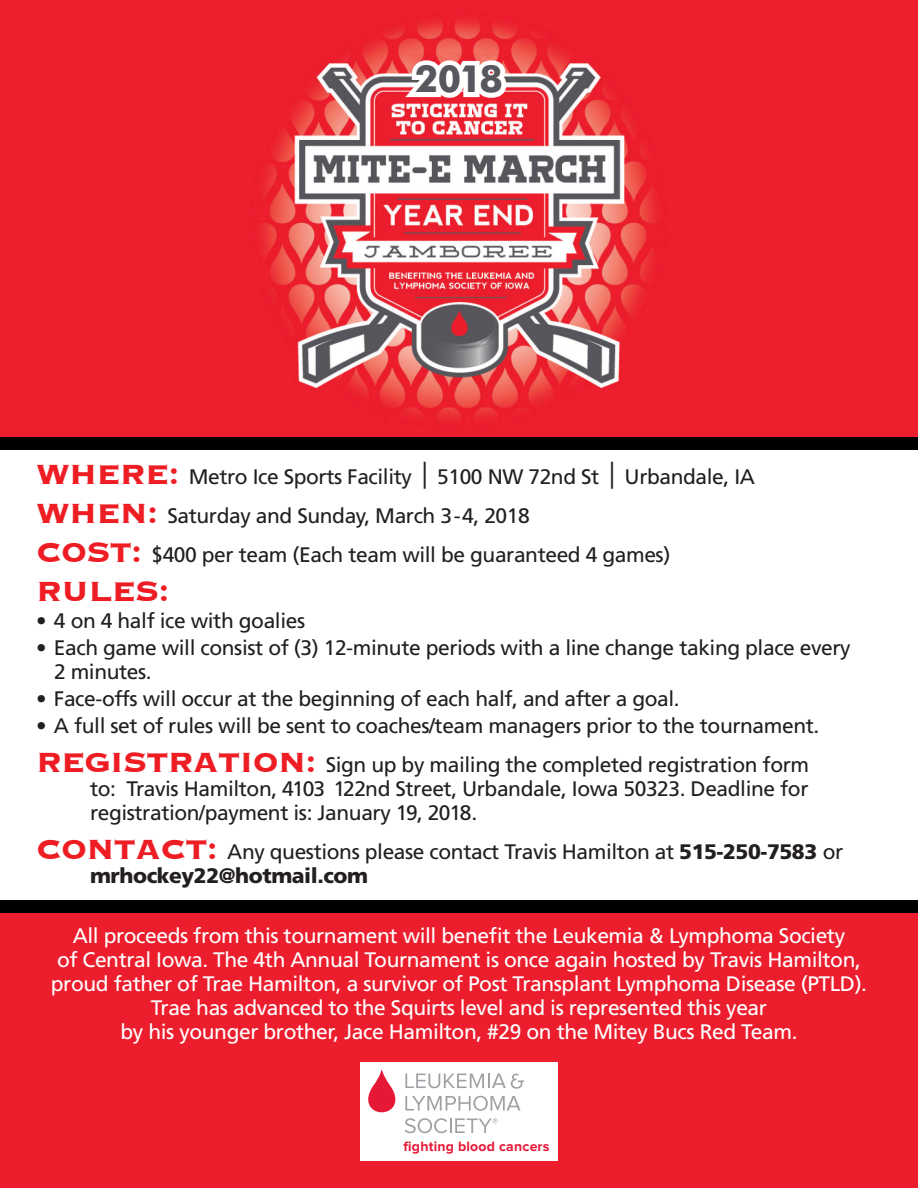
<style>
.page{position:relative;width:918px;height:1188px;background:#fff}
.page>*{position:absolute;margin:0;border:0;box-sizing:border-box;transform-origin:0 0}
.t1{font:700 37.5px "Futura BT";color:#57575d}
.t2{font:700 36px "Copperplate";letter-spacing:-.02em;color:#ee1d23}
.t3{font:21px/24px "Frutiger";letter-spacing:-.02em;color:#231f20}
.t4{font:21px/24px "Frutiger";letter-spacing:-.02em;color:#fff;text-align:center}
.t5{font:700 14.1px "Proxima Nova";letter-spacing:.015em;color:#e51836}
.s1{font-family:"Copperplate";font-weight:700;font-size:36px;color:#ee1d23}
.s2{font-weight:300;font-size:27px}
.s3{font-weight:900}
</style>
<div class="page">
<div style="left:0;top:900px;width:918px;height:22px;background:#010000"></div>
<div style="left:0;top:914px;width:918px;height:274px;background:#ec1e2d"></div>
<div style="left:0;top:428px;width:918px;height:22px;background:#010000"></div>
<img style="left:0;top:0;width:918px;height:436px">
<div style="left:360px;top:1062px;width:198px;height:99px;background:#fff"></div>
<svg style="left:368px;top:1069px;width:156px;height:43px"></svg>
<svg style="left:405px;top:1118px;width:93px;height:15px"></svg>
<svg style="left:395px;top:56px;width:140px;height:50px"></svg>
<p class="t1" style="left:415px;top:56px;width:90px">2018</p>
<p class="t3" style="left:36px;top:464px;width:720px"><span class="s1">WHERE:</span> Metro Ice Sports Facility <span class="s2">|</span> 5100 NW 72nd St <span class="s2">|</span> Urbandale, IA</p>
<p class="t3" style="left:36px;top:503px;width:495px"><span class="s1">WHEN:</span> Saturday and Sunday, March 3-4, 2018</p>
<p class="t3" style="left:36px;top:542px;width:636px"><span class="s1">COST:</span> $400 per team (Each team will be guaranteed 4 games)</p>
<p class="t2" style="left:36px;top:567px;width:135px">RULES:</p>
<p class="t3" style="left:36px;top:608px;width:271px">• 4 on 4 half ice with goalies</p>
<p class="t3" style="left:54px;top:635px;width:798px;text-indent:-18px">• Each game will consist of (3) 12-minute periods with a line change taking place every<br>2 minutes.</p>
<p class="t3" style="left:36px;top:686px;width:645px">• Face-offs will occur at the beginning of each half, and after a goal.</p>
<p class="t3" style="left:36px;top:713px;width:785px">• A full set of rules will be sent to coaches/team managers prior to the tournament.</p>
<p class="t3" style="left:90px;top:752px;width:721px;text-align:justify;text-indent:-54px"><span class="s1">REGISTRATION:</span> Sign up by mailing the completed registration form to: Travis Hamilton, 4103 122nd Street, Urbandale, Iowa 50323. Deadline for registration/payment is: January 19, 2018.</p>
<p class="t3" style="left:90px;top:839px;width:755px;text-indent:-54px"><span class="s1">CONTACT:</span> Any questions please contact Travis Hamilton at <span class="s3">515-250-7583</span> or <span class="s3">mrhockey22@hotmail.com</span></p>
<p class="t4" style="left:51px;top:924px;width:818px">All proceeds from this tournament will benefit the Leukemia &amp; Lymphoma Society<br>of Central Iowa. The 4th Annual Tournament is once again hosted by Travis Hamilton, proud father of Trae Hamilton, a survivor of Post Transplant Lymphoma Disease (PTLD).<br>Trae has advanced to the Squirts level and is represented this year<br>by his younger brother, Jace Hamilton, #29 on the Mitey Bucs Red Team.</p>
<p class="t5" style="left:404px;top:1140px;width:148px">fighting blood cancers</p>
</div>
